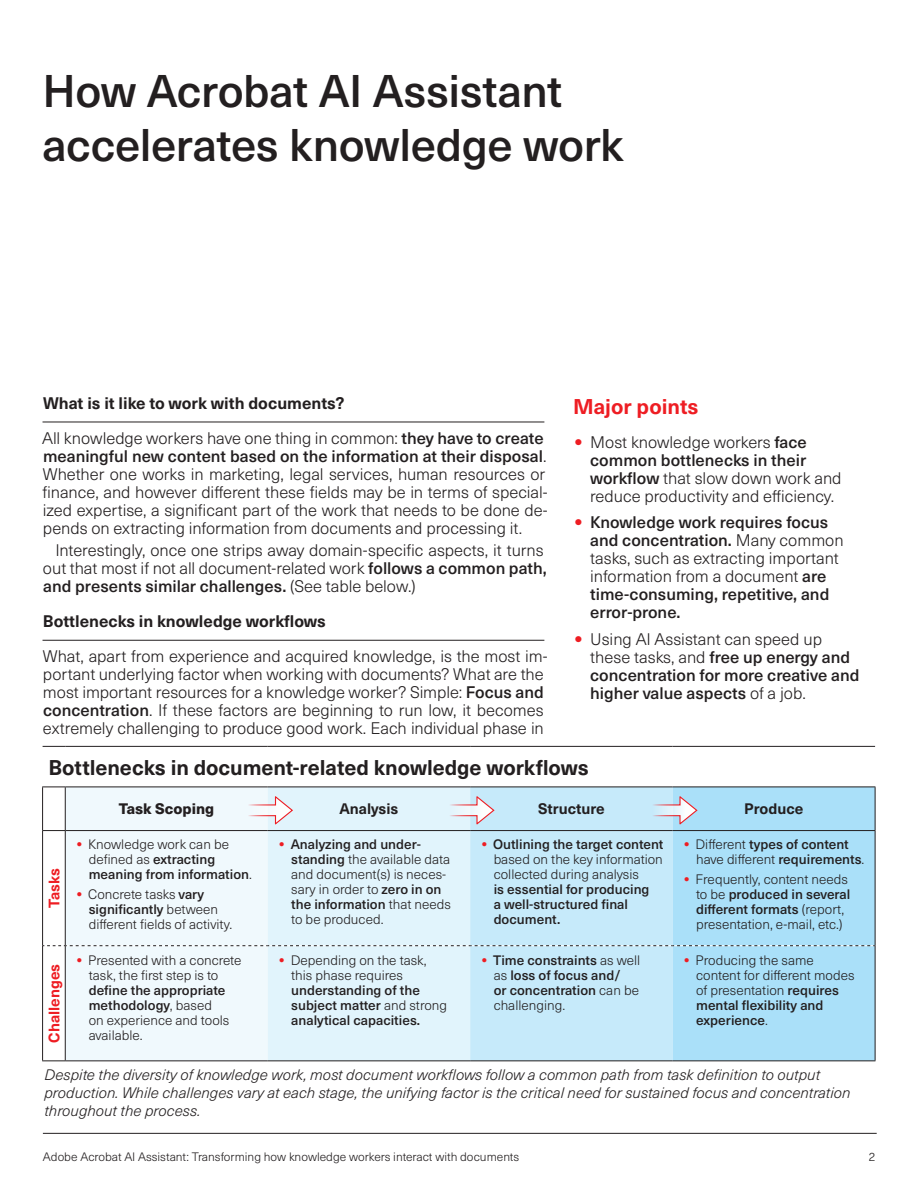
<style>
.page{position:relative;width:918px;height:1188px;background:#fff}
.page>*{position:absolute;margin:0;border:0;box-sizing:border-box;transform-origin:0 0}
.Title_Medium{font:500 45px/54px "Neue Haas Unica W1 G";letter-spacing:-.01em;color:#231f20}
.Sidebar_New{font:700 21px "Neue Haas Unica W1 G";letter-spacing:-.005em;color:#231f20}
.Major_Points_Title{font:700 21px "Neue Haas Unica W1 G";color:#ee1d23}
.Text_II_-_first{font:300 16.5px/18px "Neue Haas Unica W1 G";letter-spacing:-.005em;color:#231f20}
.t1{font:500 16.5px/18px "Neue Haas Unica W1 G";color:#231f20}
.Text_II{font:300 16.5px/18px "Neue Haas Unica W1 G";letter-spacing:-.005em;color:#231f20}
.Subtitle_rule{font:700 16.5px "Neue Haas Unica W1 G";color:#231f20}
.t2{font:italic 300 15px/18px "Neue Haas Unica W1 G";color:#231f20}
.t3{font:700 15px "Neue Haas Unica W1 G";color:#231f20}
.t4{font:700 15px "Neue Haas Unica W1 G";color:#ee1d23}
.t5{font:800 15px "Neue Haas Unica W1 G";color:#231f20}
.t6{font:300 13.5px/15px "Neue Haas Unica W1 G";color:#231f20}
.t7{font:500 13.5px/15px "Neue Haas Unica W1 G";color:#231f20}
.t8{font:300 12px "Neue Haas Unica W1 G";color:#231f20}
.s1{font-weight:500}
.s2{font-family:"Neue Haas Unica W1 G X Black";font-weight:400;color:#ee1d23}
.s3{font-weight:300}
.s4{font-weight:800;color:#ee1d23}
</style>
<div class="page">
<div style="left:66px;top:788px;width:202px;height:272px;background:#f0f9fd"></div>
<div style="left:268px;top:788px;width:202px;height:272px;background:#e1f4fc"></div>
<div style="left:470px;top:788px;width:203px;height:272px;background:#c6eafa"></div>
<div style="left:673px;top:788px;width:202px;height:272px;background:#aae0f9"></div>
<svg style="left:43px;top:746px;width:22px;height:1px"></svg>
<hr style="left:65px;top:746px;width:203px;height:1px;background:#231f20">
<hr style="left:268px;top:746px;width:202px;height:1px;background:#231f20">
<hr style="left:470px;top:746px;width:203px;height:1px;background:#231f20">
<hr style="left:673px;top:746px;width:202px;height:1px;background:#231f20">
<hr style="left:42px;top:787px;width:1px;height:43px;background:#231f20">
<hr style="left:875px;top:787px;width:1px;height:43px;background:#231f20">
<hr style="left:42px;top:831px;width:1px;height:115px;background:#231f20">
<hr style="left:875px;top:831px;width:1px;height:115px;background:#231f20">
<hr style="left:42px;top:946px;width:1px;height:114px;background:#231f20">
<hr style="left:875px;top:946px;width:1px;height:114px;background:#231f20">
<svg style="left:42px;top:1060px;width:23px;height:1px"></svg>
<hr style="left:65px;top:1060px;width:203px;height:1px;background:#231f20">
<hr style="left:268px;top:1060px;width:202px;height:1px;background:#231f20">
<hr style="left:470px;top:1060px;width:203px;height:1px;background:#231f20">
<hr style="left:673px;top:1060px;width:202px;height:1px;background:#231f20">
<svg style="left:42px;top:787px;width:23px;height:1px"></svg>
<hr style="left:65px;top:787px;width:203px;height:1px;background:#231f20">
<hr style="left:268px;top:787px;width:202px;height:1px;background:#231f20">
<hr style="left:470px;top:787px;width:203px;height:1px;background:#231f20">
<hr style="left:673px;top:787px;width:202px;height:1px;background:#231f20">
<hr style="left:65px;top:787px;width:1px;height:43px;background:#231f20">
<hr style="left:65px;top:831px;width:1px;height:114px;background:#231f20">
<hr style="left:65px;top:946px;width:1px;height:114px;background:#231f20">
<svg style="left:42px;top:830px;width:23px;height:1px"></svg>
<hr style="left:65px;top:830px;width:203px;height:1px;background:#231f20">
<hr style="left:268px;top:830px;width:202px;height:1px;background:#231f20">
<hr style="left:470px;top:830px;width:203px;height:1px;background:#231f20">
<hr style="left:673px;top:830px;width:202px;height:1px;background:#231f20">
<svg style="left:43px;top:945px;width:832px;height:1px"></svg>
<svg style="left:213px;top:795px;width:81px;height:31px"></svg>
<svg style="left:415px;top:795px;width:80px;height:31px"></svg>
<svg style="left:618px;top:795px;width:81px;height:31px"></svg>
<hr style="left:43px;top:422px;width:501px;height:1px;background:#231f20">
<hr style="left:43px;top:640px;width:501px;height:1px;background:#231f20">
<hr style="left:43px;top:1133px;width:834px;height:1px;background:#231f20">
<p class="Title_Medium" style="left:43px;top:61px;width:583px">How Acrobat AI Assistant accelerates knowledge work</p>
<p class="Subtitle_rule" style="left:43px;top:390px;width:303px">What is it like to work with documents?</p>
<p class="Text_II_-_first" style="left:42px;top:428px;width:507px">All knowledge workers have one thing in common: <span class="s1">they have to create meaningful new content based on the information at their disposal</span>.<br>Whether one works in marketing, legal services, human resources or finance, and however different these fields may be in terms of special&shy;ized expertise, a significant part of the work that needs to be done de&shy;pends on extracting information from documents and processing it.</p>
<p class="Text_II" style="left:43px;top:540px;width:505px;text-indent:12px">Interestingly, once one strips away domain-specific aspects, it turns out that most if not all document-related work <span class="s1">follows a common path, and presents similar challenges.</span> (See table below.)</p>
<p class="Subtitle_rule" style="left:43px;top:609px;width:284px">Bottlenecks in knowledge workflows</p>
<p class="Text_II_-_first" style="left:43px;top:646px;width:506px">What, apart from experience and acquired knowledge, is the most im&shy;portant underlying factor when working with documents? What are the most important resources for a knowledge worker? Simple: <span class="s1">Focus and concentration</span>. If these factors are beginning to run low, it becomes extremely challenging to produce good work. Each individual phase in</p>
<p class="Major_Points_Title" style="left:573px;top:390px;width:127px">Major points</p>
<p class="Text_II_-_first" style="left:590px;top:432px;width:253px;text-indent:-15px"><span class="s2">•</span> Most knowledge workers <span class="s1">face common bottlenecks in their workflow</span> that slow down work and reduce productivity and efficiency.</p>
<p class="t1" style="left:590px;top:513px;width:255px;text-indent:-15px"><span class="s2">•</span> Knowledge work requires focus and concentration. <span class="s3">Many common tasks, such as extracting important information from a document</span> are time-consuming, repetitive, and error-prone.</p>
<p class="t1" style="left:590px;top:629px;width:271px;text-indent:-15px"><span class="s2">•</span> <span class="s3">Using AI Assistant can speed up these tasks, and</span> free up energy and concentration for more creative and higher value aspects <span class="s3">of a job.</span></p>
<p class="Sidebar_New" style="left:49px;top:751px;width:542px">Bottlenecks in document-related knowledge workflows</p>
<p class="t5" style="left:119px;top:797px;width:97px">Task Scoping</p>
<p class="t3" style="left:339px;top:798px;width:60px">Analysis</p>
<p class="t3" style="left:538px;top:798px;width:68px">Structure</p>
<p class="t3" style="left:744px;top:798px;width:61px">Produce</p>
<p class="t4" style="left:43px;top:908px;width:41px;rotate:-90deg">Tasks</p>
<p class="t7" style="left:89px;top:836px;width:165px;text-indent:-12px"><span class="s4">•</span> <span class="s3">Knowledge work can be defined as</span> extracting meaning from information<span class="s3">.</span></p>
<p class="t6" style="left:89px;top:886px;width:145px;text-indent:-12px"><span class="s4">•</span> Concrete tasks <span class="s1">vary significantly</span> between different fields of activity.</p>
<p class="t6" style="left:291px;top:836px;width:161px;text-indent:-12px"><span class="s4">•</span> <span class="s1">Analyzing and under&shy;standing</span> the available data and document(s) is neces&shy;sary in order to <span class="s1">zero in on the information</span> that needs to be produced.</p>
<p class="t7" style="left:494px;top:836px;width:171px;text-indent:-12px"><span class="s4">•</span> Outlining the target content <span class="s3">based on the key information collected during analysis<br></span>is essential for producing<br>a well-structured final document.</p>
<p class="t7" style="left:696px;top:836px;width:170px;text-indent:-12px"><span class="s4">•</span> <span class="s3">Different</span> types of content <span class="s3">have different</span> requirements<span class="s3">.</span></p>
<p class="t6" style="left:696px;top:871px;width:156px;text-indent:-12px"><span class="s4">•</span> Frequently, content needs to be <span class="s1">produced in several different formats</span> (report, presentation, e-mail, etc.)</p>
<p class="t4" style="left:43px;top:1043px;width:80px;rotate:-90deg">Challenges</p>
<p class="t6" style="left:89px;top:952px;width:154px;text-indent:-12px"><span class="s4">•</span> Presented with a concrete task, the first step is to <span class="s1">define the appropriate methodology</span>, based<br>on experience and tools available.</p>
<p class="t7" style="left:291px;top:951px;width:157px;text-indent:-12px"><span class="s4">•</span> <span class="s3">Depending on the task, this phase requires </span>understanding of the subject matter <span class="s3">and strong </span>analytical capacities.</p>
<p class="t7" style="left:494px;top:951px;width:148px;text-indent:-12px"><span class="s4">•</span> Time constraints <span class="s3">as well as</span> loss of focus and/<br>or concentration <span class="s3">can be challenging.</span></p>
<p class="t6" style="left:696px;top:952px;width:160px;text-indent:-12px"><span class="s4">•</span> Producing the same content for different modes of presentation <span class="s1">requires mental flexibility and experience</span>.</p>
<p class="t2" style="left:44px;top:1065px;width:808px">Despite the diversity of knowledge work, most document workflows follow a common path from task definition to output production. While challenges vary at each stage, the unifying factor is the critical need for sustained focus and concentration throughout the process.</p>
<p class="t8" style="left:43px;top:1148px;width:478px">Adobe Acrobat AI Assistant: Transforming how knowledge workers interact with documents</p>
<p class="t8" style="left:869px;top:1148px;width:8px">2</p>
</div>
